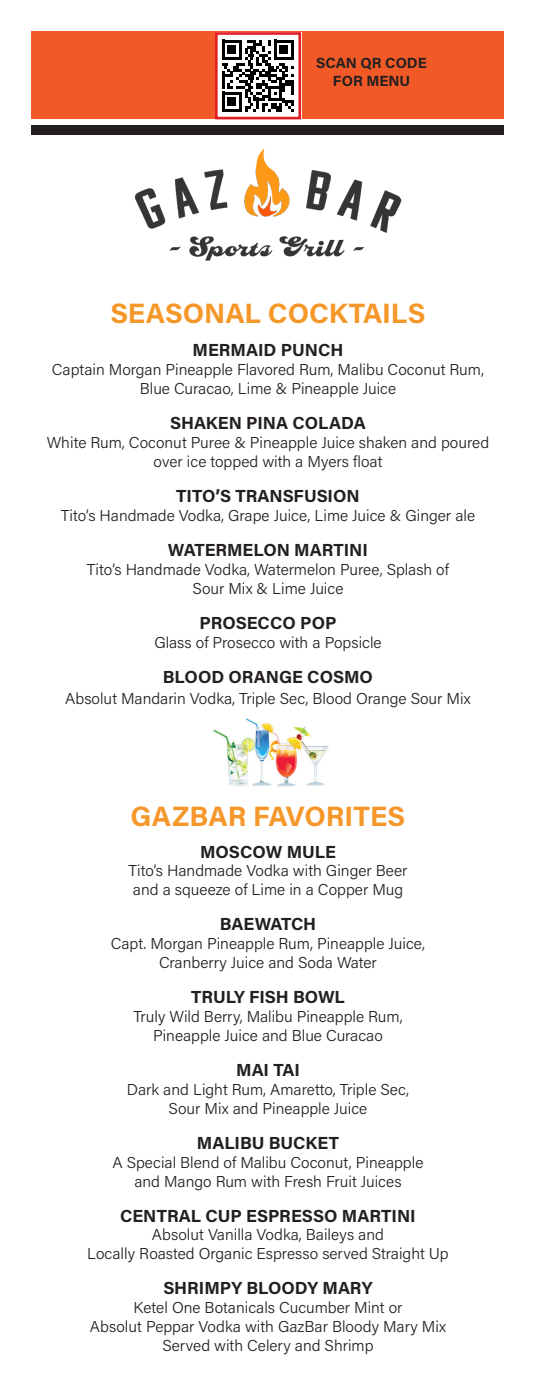
<style>
.page{position:relative;width:536px;height:1386px;background:#fff}
.page>*{position:absolute;margin:0;border:0;box-sizing:border-box;transform-origin:0 0}
.t1{font:700 28px "Acumin Pro";color:#f59729}
.t2{font:700 28px "Acumin Pro";letter-spacing:.005em;color:#f5972a}
.t3{font:700 17.5px "Acumin Pro";color:#231f20}
.t4{font:300 15.75px/18.9px "Acumin Pro";color:#231f20;text-align:center}
.t5{font:700 14.7px "Acumin Pro";color:#231f20}
</style>
<div class="page">
<div style="left:32px;top:32px;width:472px;height:87px;background:#f15a26"></div>
<div style="left:32px;top:125px;width:472px;height:10px;background:#231f20"></div>
<img style="left:213px;top:718px;width:116px;height:69px">
<svg style="left:219px;top:36px;width:78px;height:79px;background:#8c8c8c"></svg>
<div style="left:215px;top:32px;width:86px;height:87px;border:3px solid #e11c23"></div>
<img style="left:134px;top:149px;width:268px;height:112px">
<p class="t5" style="left:316px;top:52px;width:112px">SCAN QR CODE</p>
<p class="t5" style="left:333px;top:71px;width:79px">FOR MENU</p>
<p class="t1" style="left:110px;top:294px;width:316px">SEASONAL COCKTAILS</p>
<p class="t3" style="left:192px;top:338px;width:152px">MERMAID PUNCH</p>
<p class="t4" style="left:52px;top:360px;width:433px">Captain Morgan Pineapple Flavored Rum, Malibu Coconut Rum,</p>
<p class="t4" style="left:140px;top:379px;width:258px">Blue Curacao, Lime &amp; Pineapple Juice</p>
<p class="t3" style="left:170px;top:411px;width:197px">SHAKEN PINA COLADA</p>
<p class="t4" style="left:47px;top:433px;width:443px">White Rum, Coconut Puree &amp; Pineapple Juice shaken and poured over ice topped with a Myers float</p>
<p class="t3" style="left:176px;top:484px;width:185px">TITO’S TRANSFUSION</p>
<p class="t4" style="left:61px;top:505px;width:415px">Tito’s Handmade Vodka, Grape Juice, Lime Juice &amp; Ginger ale</p>
<p class="t3" style="left:168px;top:537px;width:201px">WATERMELON MARTINI</p>
<p class="t4" style="left:87px;top:559px;width:363px">Tito’s Handmade Vodka, Watermelon Puree, Splash of</p>
<p class="t4" style="left:192px;top:578px;width:152px">Sour Mix &amp; Lime Juice</p>
<p class="t3" style="left:199px;top:610px;width:138px">PROSECCO POP</p>
<p class="t4" style="left:154px;top:632px;width:229px">Glass of Prosecco with a Popsicle</p>
<p class="t3" style="left:163px;top:664px;width:211px">BLOOD ORANGE COSMO</p>
<p class="t4" style="left:65px;top:688px;width:407px">Absolut Mandarin Vodka, Triple Sec, Blood Orange Sour Mix</p>
<p class="t2" style="left:130px;top:797px;width:276px">GAZBAR FAVORITES</p>
<p class="t3" style="left:200px;top:839px;width:137px">MOSCOW MULE</p>
<p class="t4" style="left:128px;top:861px;width:280px">Tito’s Handmade Vodka with Ginger Beer</p>
<p class="t4" style="left:133px;top:880px;width:271px">and a squeeze of Lime in a Copper Mug</p>
<p class="t3" style="left:220px;top:912px;width:98px">BAEWATCH</p>
<p class="t4" style="left:111px;top:934px;width:316px">Capt. Morgan Pineapple Rum, Pineapple Juice,</p>
<p class="t4" style="left:159px;top:953px;width:219px">Cranberry Juice and Soda Water</p>
<p class="t3" style="left:191px;top:985px;width:155px">TRULY FISH BOWL</p>
<p class="t4" style="left:133px;top:1007px;width:271px">Truly Wild Berry, Malibu Pineapple Rum,</p>
<p class="t4" style="left:153px;top:1025px;width:231px">Pineapple Juice and Blue Curacao</p>
<p class="t3" style="left:236px;top:1058px;width:65px">MAI TAI</p>
<p class="t4" style="left:127px;top:1079px;width:284px">Dark and Light Rum, Amaretto, Triple Sec,</p>
<p class="t4" style="left:168px;top:1098px;width:200px">Sour Mix and Pineapple Juice</p>
<p class="t3" style="left:197px;top:1130px;width:144px">MALIBU BUCKET</p>
<p class="t4" style="left:112px;top:1152px;width:312px">A Special Blend of Malibu Coconut, Pineapple</p>
<p class="t4" style="left:134px;top:1171px;width:268px">and Mango Rum with Fresh Fruit Juices</p>
<p class="t3" style="left:120px;top:1203px;width:297px">CENTRAL CUP ESPRESSO MARTINI</p>
<p class="t4" style="left:152px;top:1225px;width:233px">Absolut Vanilla Vodka, Baileys and</p>
<p class="t4" style="left:87px;top:1244px;width:363px">Locally Roasted Organic Espresso served Straight Up</p>
<p class="t3" style="left:163px;top:1276px;width:211px">SHRIMPY BLOODY MARY</p>
<p class="t4" style="left:133px;top:1298px;width:270px">Ketel One Botanicals Cucumber Mint or</p>
<p class="t4" style="left:90px;top:1317px;width:357px">Absolut Peppar Vodka with GazBar Bloody Mary Mix</p>
<p class="t4" style="left:162px;top:1336px;width:212px">Served with Celery and Shrimp</p>
</div>
